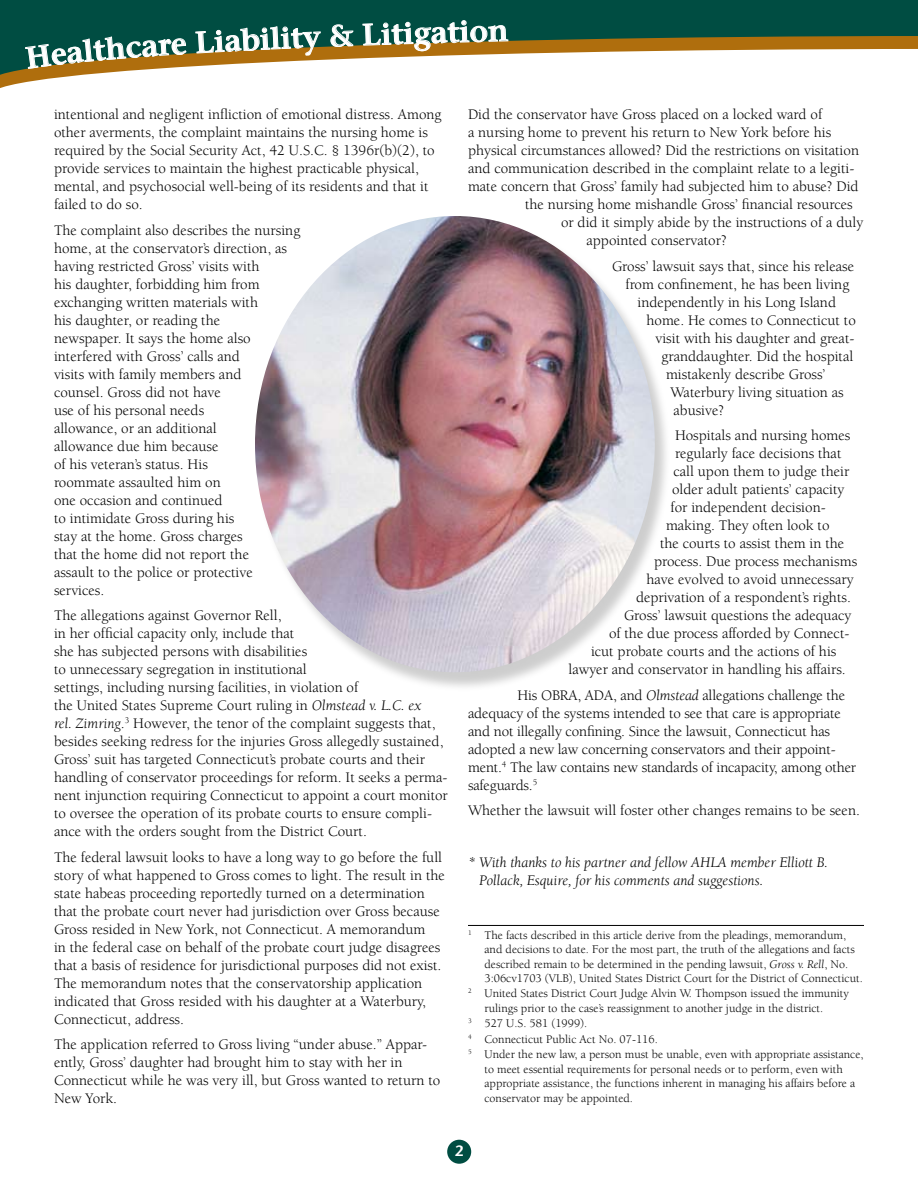
<style>
.page{position:relative;width:918px;height:1188px;background:#fff}
.page>*{position:absolute;margin:0;border:0;box-sizing:border-box;transform-origin:0 0}
.t1{font:600 30px "Stone Serif";color:#fff}
.t2{font:15px/18px "Berkeley";color:#000}
.t3{font:italic 15px/18px "Berkeley";color:#000}
.t4{font:12px "Berkeley";color:#000}
.s1{font-style:italic}
</style>
<div class="page">
<div style="left:0;top:0;width:918px;height:98px;background:#004d42"></div>
<svg style="left:321px;top:36px;width:596px;height:13px;background:#946815"></svg>
<svg style="left:195px;top:26px;width:126px;height:23px"></svg>
<svg style="left:331px;top:24px;width:23px;height:23px"></svg>
<svg style="left:196px;top:49px;width:721px;height:3px;background:#c8a976"></svg>
<div style="left:447px;top:1140px;width:24px;height:24px;background:#004d42;border-radius:50%"></div>
<svg style="left:917px;top:36px;width:1px;height:16px"></svg>
<svg style="left:0;top:52px;width:918px;height:46px;background:#f4f1ea"></svg>
<hr style="left:468px;top:925px;width:396px;height:1px;background:#000">
<div style="left:254px;top:218px;width:419px;height:475px;background:#000;opacity:.2"></div>
<img style="left:255px;top:216px;width:400px;height:456px;border-radius:50%">
<svg style="left:25px;top:36px;width:162px;height:41px"></svg>
<svg style="left:362px;top:20px;width:147px;height:78px"></svg>
<h1 class="t1" style="left:125px;top:29px;width:62px;rotate:-4deg">care</h1>
<h1 class="t1" style="left:194px;top:25px;width:109px;rotate:-3deg">Liabilit</h1>
<h1 class="t1" style="left:302px;top:19px;width:187px;rotate:-2deg">y &amp; Litigatio</h1>
<p class="t2" style="left:54px;top:106px;width:389px">intentional and negligent infliction of emotional distress. Among other averments, the complaint maintains the nursing home is required by the Social Security Act, 42 U.S.C. § 1396r(b)(2), to provide services to maintain the highest practicable physical, mental, and psychosocial well-being of its residents and that it failed to do so.</p>
<p class="t2" style="left:54px;top:221px;width:248px">The complaint also describes the nursing home, at the conservator’s direction, as having restricted Gross’ visits with<br>his daughter, forbidding him from exchanging written materials with<br>his daughter, or reading the<br>newspaper. It says the home also interfered with Gross’ calls and<br>visits with family members and<br>counsel. Gross did not have<br>use of his personal needs<br>allowance, or an additional<br>allowance due him because<br>of his veteran’s status. His<br>roommate assaulted him on<br>one occasion and continued<br>to intimidate Gross during his<br>stay at the home. Gross charges<br>that the home did not report the<br>assault to the police or protective services.</p>
<p class="t2" style="left:54px;top:607px;width:395px">The allegations against Governor Rell,<br>in her official capacity only, include that<br>she has subjected persons with disabilities<br>to unnecessary segregation in institutional<br>settings, including nursing facilities, in violation of<br>the United States Supreme Court ruling in <span class="s1">Olmstead v. L.C. ex<br>rel. Zimring</span>.<sup>3</sup> However, the tenor of the complaint suggests that, besides seeking redress for the injuries Gross allegedly sustained, Gross’ suit has targeted Connecticut’s probate courts and their handling of conservator proceedings for reform. It seeks a perma&shy;nent injunction requiring Connecticut to appoint a court monitor to oversee the operation of its probate courts to ensure compli&shy;ance with the orders sought from the District Court.</p>
<p class="t2" style="left:54px;top:848px;width:392px">The federal lawsuit looks to have a long way to go before the full story of what happened to Gross comes to light. The result in the state habeas proceeding reportedly turned on a determination that the probate court never had jurisdiction over Gross because Gross resided in New York, not Connecticut. A memorandum<br>in the federal case on behalf of the probate court judge disagrees that a basis of residence for jurisdictional purposes did not exist.<br>The memorandum notes that the conservatorship application indicated that Gross resided with his daughter at a Waterbury, Connecticut, address.</p>
<p class="t2" style="left:54px;top:1036px;width:388px">The application referred to Gross living “under abuse.” Appar&shy;ently, Gross’ daughter had brought him to stay with her in Connecticut while he was very ill, but Gross wanted to return to New York.</p>
<p class="t2" style="left:468px;top:106px;width:356px">Did the conservator have Gross placed on a locked ward of</p>
<p class="t2" style="left:468px;top:124px;width:365px">a nursing home to prevent his return to New York before his</p>
<p class="t2" style="left:468px;top:142px;width:393px">physical circumstances allowed? Did the restrictions on visitation</p>
<p class="t2" style="left:468px;top:160px;width:388px">and communication described in the complaint relate to a legiti-</p>
<p class="t2" style="left:468px;top:178px;width:392px">mate concern that Gross’ family had subjected him to abuse? Did</p>
<p class="t2" style="left:525px;top:196px;width:329px">the nursing home mishandle Gross’ financial resources</p>
<p class="t2" style="left:561px;top:214px;width:304px">or did it simply abide by the instructions of a duly</p>
<p class="t2" style="left:586px;top:232px;width:142px">appointed conservator?</p>
<p class="t2" style="left:612px;top:257px;width:244px">Gross’ lawsuit says that, since his release</p>
<p class="t2" style="left:626px;top:275px;width:225px">from confinement, he has been living</p>
<p class="t2" style="left:638px;top:293px;width:200px">independently in his Long Island</p>
<p class="t2" style="left:646px;top:311px;width:211px">home. He comes to Connecticut to</p>
<p class="t2" style="left:656px;top:329px;width:200px">visit with his daughter and great-</p>
<p class="t2" style="left:662px;top:347px;width:193px">granddaughter. Did the hospital</p>
<p class="t2" style="left:666px;top:365px;width:161px">mistakenly describe Gross’</p>
<p class="t2" style="left:670px;top:383px;width:175px">Waterbury living situation as</p>
<p class="t2" style="left:674px;top:401px;width:52px">abusive?</p>
<p class="t2" style="left:675px;top:427px;width:177px">Hospitals and nursing homes</p>
<p class="t2" style="left:675px;top:445px;width:168px">regularly face decisions that</p>
<p class="t2" style="left:674px;top:463px;width:177px">call upon them to judge their</p>
<p class="t2" style="left:672px;top:481px;width:174px">older adult patients’ capacity</p>
<p class="t2" style="left:670px;top:499px;width:157px">for independent decision-</p>
<p class="t2" style="left:666px;top:517px;width:165px">making. They often look to</p>
<p class="t2" style="left:660px;top:535px;width:186px">the courts to assist them in the</p>
<p class="t2" style="left:654px;top:553px;width:205px">process. Due process mechanisms</p>
<p class="t2" style="left:646px;top:571px;width:209px">have evolved to avoid unnecessary</p>
<p class="t2" style="left:636px;top:589px;width:216px">deprivation of a respondent’s rights.</p>
<p class="t2" style="left:624px;top:607px;width:229px">Gross’ lawsuit questions the adequacy</p>
<p class="t2" style="left:609px;top:625px;width:242px">of the due process afforded by Connect-</p>
<p class="t2" style="left:591px;top:643px;width:247px">icut probate courts and the actions of his</p>
<p class="t2" style="left:568px;top:661px;width:279px">lawyer and conservator in handling his affairs.</p>
<p class="t2" style="left:468px;top:686px;width:390px;text-indent:50px">His OBRA, ADA, and <span class="s1">Olmstead</span> allegations challenge the adequacy of the systems intended to see that care is appropriate and not illegally confining. Since the lawsuit, Connecticut has adopted a new law concerning conservators and their appoint&shy;ment.<sup>4</sup> The law contains new standards of incapacity, among other safeguards.<sup>5</sup></p>
<p class="t2" style="left:468px;top:802px;width:393px">Whether the lawsuit will foster other changes remains to be seen.</p>
<p class="t3" style="left:479px;top:853px;width:351px;text-indent:-11px">* With thanks to his partner and fellow AHLA member Elliott B.<br>Pollack, Esquire, for his comments and suggestions.</p>
<p class="t4" style="left:468px;top:929px;width:380px"><sup>1</sup> The facts described in this article derive from the pleadings, memorandum,</p>
<p class="t4" style="left:485px;top:943px;width:372px">and decisions to date. For the most part, the truth of the allegations and facts</p>
<p class="t4" style="left:485px;top:957px;width:365px">described remain to be determined in the pending lawsuit, <span class="s1">Gross v. Rell</span>, No.</p>
<p class="t4" style="left:485px;top:972px;width:380px">3:06cv1703 (VLB), United States District Court for the District of Connecticut.</p>
<p class="t4" style="left:468px;top:987px;width:383px"><sup>2</sup> United States District Court Judge Alvin W. Thompson issued the immunity</p>
<p class="t4" style="left:485px;top:1002px;width:340px">rulings prior to the case’s reassignment to another judge in the district.</p>
<p class="t4" style="left:468px;top:1017px;width:121px"><sup>3</sup> 527 U.S. 581 (1999).</p>
<p class="t4" style="left:468px;top:1033px;width:191px"><sup>4</sup> Connecticut Public Act No. 07-116.</p>
<p class="t4" style="left:468px;top:1048px;width:397px"><sup>5</sup> Under the new law, a person must be unable, even with appropriate assistance,</p>
<p class="t4" style="left:485px;top:1063px;width:360px">to meet essential requirements for personal needs or to perform, even with</p>
<p class="t4" style="left:485px;top:1077px;width:372px">appropriate assistance, the functions inherent in managing his affairs before a</p>
<p class="t4" style="left:485px;top:1091px;width:150px">conservator may be appointed.</p>
</div>
